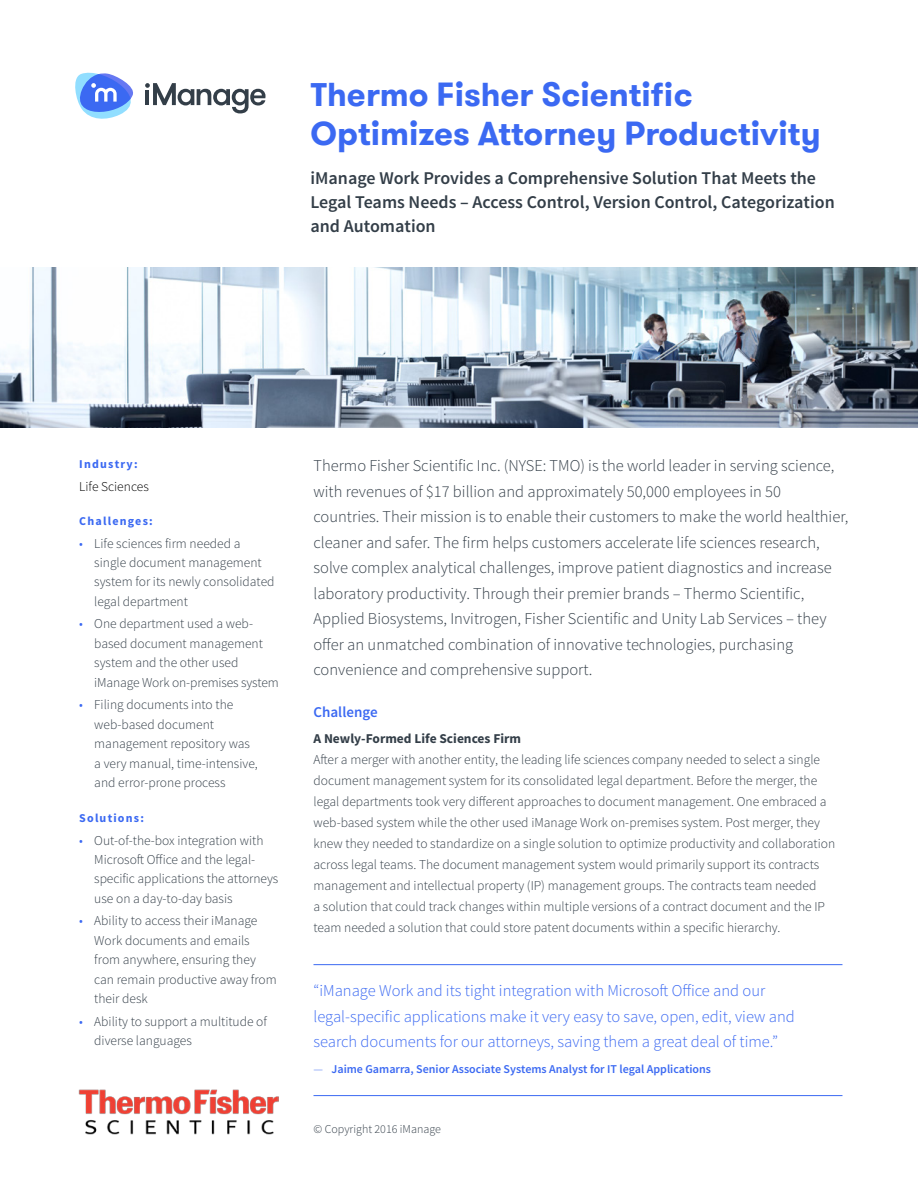
<style>
.page{position:relative;width:918px;height:1188px;background:#fff}
.page>*{position:absolute;margin:0;border:0;box-sizing:border-box;transform-origin:0 0}
.t1{font:700 33px/39px "GT Walsheim";color:#3b69f2}
.t2{font:600 18px/24px "Source Sans Pro";color:#333e48}
.t3{font:300 16.5px/25.5px "Source Sans Pro";color:#333e48}
.t4{font:300 16.5px/25.5px "Source Sans Pro";color:#3b69f2}
.t5{font:600 15px "Source Sans Pro";color:#3b69f2}
.t6{font:300 13.5px/19.5px "Source Sans Pro";color:#333e48}
.t7{font:700 13.5px "Source Sans Pro";color:#333e48}
.t8{font:300 13.5px "Source Sans Pro";color:#000}
.t9{font:600 12px "Source Sans Pro";color:#3b69f2}
.t10{font:700 12px "Source Sans Pro";letter-spacing:.1em;color:#3b69f2}
.t11{font:300 12px "Source Sans Pro";color:#333e48}
.s1{color:#3b69f2}
.s2{font-weight:300}
</style>
<div class="page">
<hr style="left:314px;top:964px;width:528px;height:1px;background:#3b69f2">
<hr style="left:314px;top:1095px;width:528px;height:1px;background:#3b69f2">
<svg style="left:75px;top:72px;width:191px;height:47px"></svg>
<img style="left:0;top:267px;width:918px;height:161px">
<img style="left:78px;top:1089px;width:200px;height:45px">
<h1 class="t1" style="left:310px;top:75px;width:512px">Thermo Fisher Scientific<br>Optimizes Attorney Productivity</h1>
<h2 class="t2" style="left:310px;top:167px;width:526px">iManage Work Provides a Comprehensive Solution That Meets the<br>Legal Teams Needs – Access Control, Version Control, Categorization and Automation</h2>
<p class="t10" style="left:79px;top:456px;width:60px">Industry:</p>
<p class="t8" style="left:79px;top:478px;width:71px">Life Sciences</p>
<p class="t10" style="left:79px;top:513px;width:75px">Challenges:</p>
<p class="t6" style="left:94px;top:533px;width:182px;text-indent:-15px"><span class="s1">•</span> Life sciences firm needed a single document management system for its newly consolidated legal department</p>
<p class="t6" style="left:94px;top:614px;width:186px;text-indent:-15px"><span class="s1">•</span> One department used a web&shy;based document management system and the other used iManage Work on-premises system</p>
<p class="t6" style="left:94px;top:695px;width:165px;text-indent:-15px"><span class="s1">•</span> Filing documents into the web-based document management repository was a very manual, time-intensive, and error-prone process</p>
<p class="t10" style="left:79px;top:810px;width:66px">Solutions:</p>
<p class="t6" style="left:94px;top:830px;width:186px;text-indent:-15px"><span class="s1">•</span> Out-of-the-box integration with<br>Microsoft Office and the legal&shy;specific applications the attorneys use on a day-to-day basis</p>
<p class="t6" style="left:94px;top:911px;width:184px;text-indent:-15px"><span class="s1">•</span> Ability to access their iManage<br>Work documents and emails from anywhere, ensuring they can remain productive away from their desk</p>
<p class="t6" style="left:94px;top:1012px;width:174px;text-indent:-15px"><span class="s1">•</span> Ability to support a multitude of diverse languages</p>
<p class="t3" style="left:314px;top:453px;width:537px">Thermo Fisher Scientific Inc. (NYSE: TMO) is the world leader in serving science, with revenues of $17 billion and approximately 50,000 employees in 50 countries. Their mission is to enable their customers to make the world healthier, cleaner and safer. The firm helps customers accelerate life sciences research, solve complex analytical challenges, improve patient diagnostics and increase laboratory productivity. Through their premier brands – Thermo Scientific, Applied Biosystems, Invitrogen, Fisher Scientific and Unity Lab Services – they offer an unmatched combination of innovative technologies, purchasing convenience and comprehensive support.</p>
<p class="t5" style="left:314px;top:703px;width:66px">Challenge</p>
<p class="t7" style="left:314px;top:730px;width:209px">A Newly-Formed Life Sciences Firm</p>
<p class="t6" style="left:314px;top:749px;width:523px;line-height:21px">After a merger with another entity, the leading life sciences company needed to select a single document management system for its consolidated legal department. Before the merger, the legal departments took very different approaches to document management. One embraced a web-based system while the other used iManage Work on-premises system. Post merger, they knew they needed to standardize on a single solution to optimize productivity and collaboration across legal teams. The document management system would primarily support its contracts management and intellectual property (IP) management groups. The contracts team needed<br>a solution that could track changes within multiple versions of a contract document and the IP team needed a solution that could store patent documents within a specific hierarchy.</p>
<p class="t4" style="left:314px;top:978px;width:483px">“iManage Work and its tight integration with Microsoft Office and our legal-specific applications make it very easy to save, open, edit, view and search documents for our attorneys, saving them a great deal of time.”</p>
<p class="t9" style="left:313px;top:1061px;width:399px"><span class="s2">—</span> Jaime Gamarra, Senior Associate Systems Analyst for IT legal Applications</p>
<p class="t11" style="left:314px;top:1122px;width:129px">© Copyright 2016 iManage</p>
</div>
